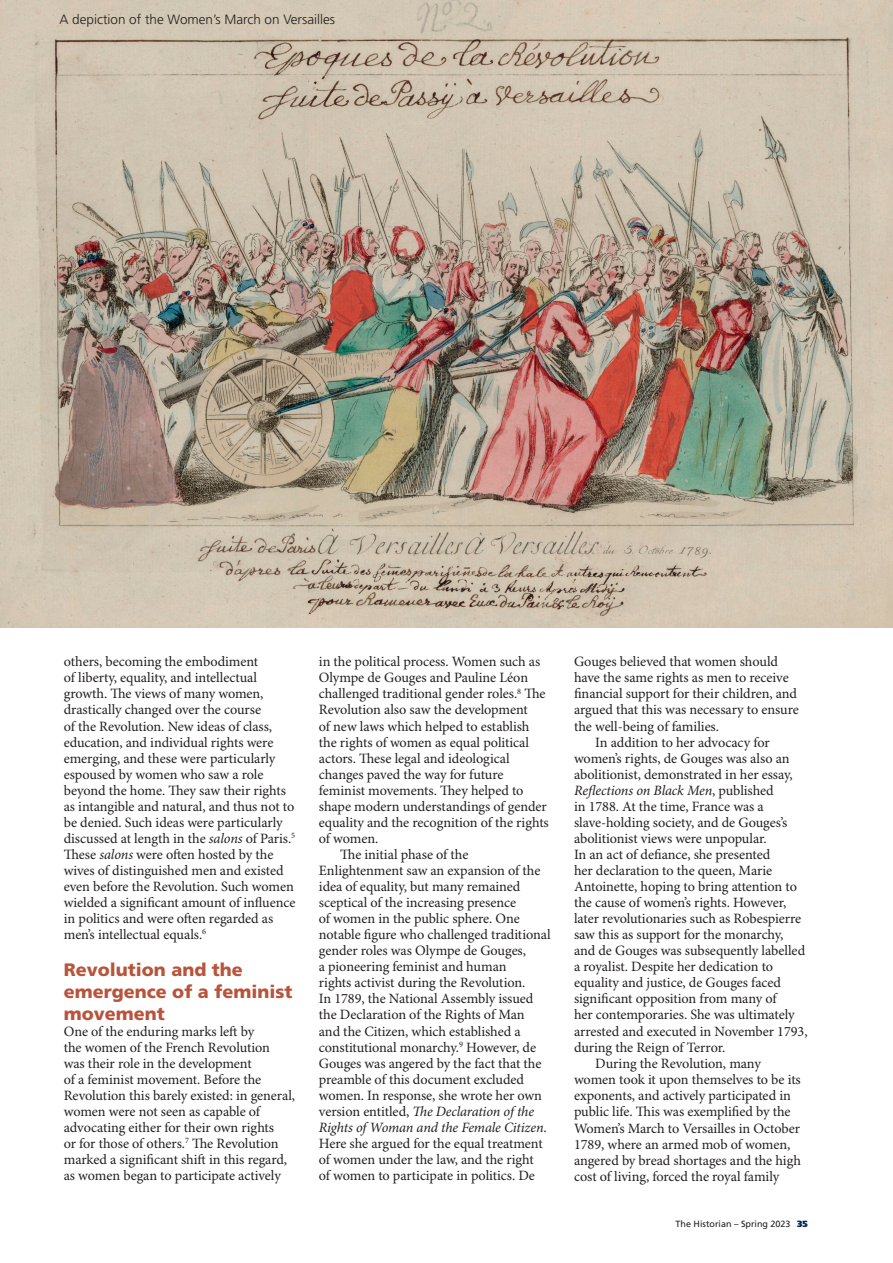
<style>
.page{position:relative;width:893px;height:1263px;background:#fff}
.page>*{position:absolute;margin:0;border:0;box-sizing:border-box;transform-origin:0 0}
.Haz_header_red{font:900 18px/21.6px "Frutiger LT Std";color:#b8543c}
.Haz_Body_text{font:14.25px/16px "Minion Pro";letter-spacing:-.005em;color:#231f20}
.Haz_body_text_1st_pa{font:14.25px/16px "Minion Pro";letter-spacing:-.005em;color:#231f20}
.Haz_Body_text_2{font:300 13.5px "Frutiger LT Std";color:#231f20}
.t1{font:9px "Frutiger LT Std";color:#231f20}
.s1{font-style:italic}
.s2{font-weight:900;color:#00295c}
</style>
<div class="page">
<img style="left:0;top:0;width:893px;height:628px">
<p class="Haz_Body_text_2" style="left:60px;top:12px;width:277px">A depiction of the Women’s March on Versailles</p>
<p class="Haz_Body_text" style="left:64px;top:654px;width:233px">others, becoming the embodiment<br>of liberty, equality, and intellectual growth. The views of many women, drastically changed over the course<br>of the Revolution. New ideas of class, education, and individual rights were emerging, and these were particularly espoused by women who saw a role beyond the home. They saw their rights as intangible and natural, and thus not to be denied. Such ideas were particularly discussed at length in the <span class="s1">salons</span> of Paris.<sup>5<br></sup>These <span class="s1">salons</span> were often hosted by the wives of distinguished men and existed even before the Revolution. Such women wielded a significant amount of influence in politics and were often regarded as men’s intellectual equals.<sup>6</sup></p>
<p class="Haz_header_red" style="left:64px;top:959px;width:230px">Revolution and the emergence of a feminist movement</p>
<p class="Haz_body_text_1st_pa" style="left:64px;top:1024px;width:233px">One of the enduring marks left by<br>the women of the French Revolution<br>was their role in the development<br>of a feminist movement. Before the Revolution this barely existed: in general, women were not seen as capable of advocating either for their own rights<br>or for those of others.<sup>7</sup> The Revolution marked a significant shift in this regard, as women began to participate actively</p>
<p class="Haz_body_text_1st_pa" style="left:319px;top:654px;width:231px">in the political process. Women such as Olympe de Gouges and Pauline Léon challenged traditional gender roles.<sup>8</sup> The Revolution also saw the development<br>of new laws which helped to establish the rights of women as equal political actors. These legal and ideological changes paved the way for future feminist movements. They helped to shape modern understandings of gender equality and the recognition of the rights of women.</p>
<p class="Haz_Body_text" style="left:319px;top:847px;width:233px;text-indent:21px">The initial phase of the Enlightenment saw an expansion of the idea of equality, but many remained sceptical of the increasing presence<br>of women in the public sphere. One notable figure who challenged traditional gender roles was Olympe de Gouges,<br>a pioneering feminist and human<br>rights activist during the Revolution.<br>In 1789, the National Assembly issued the Declaration of the Rights of Man<br>and the Citizen, which established a constitutional monarchy.<sup>9</sup> However, de Gouges was angered by the fact that the preamble of this document excluded women. In response, she wrote her own version entitled, <span class="s1">The Declaration of the Rights of Woman and the Female Citizen</span>.<br>Here she argued for the equal treatment of women under the law, and the right<br>of women to participate in politics. De</p>
<p class="Haz_Body_text" style="left:574px;top:654px;width:226px">Gouges believed that women should have the same rights as men to receive financial support for their children, and argued that this was necessary to ensure the well-being of families.</p>
<p class="Haz_Body_text" style="left:574px;top:734px;width:235px;text-indent:21px">In addition to her advocacy for women’s rights, de Gouges was also an abolitionist, demonstrated in her essay, <span class="s1">Reflections on Black Men</span>, published<br>in 1788. At the time, France was a slave-holding society, and de Gouges’s abolitionist views were unpopular.<br>In an act of defiance, she presented<br>her declaration to the queen, Marie Antoinette, hoping to bring attention to the cause of women’s rights. However, later revolutionaries such as Robespierre saw this as support for the monarchy, and de Gouges was subsequently labelled a royalist. Despite her dedication to equality and justice, de Gouges faced significant opposition from many of<br>her contemporaries. She was ultimately arrested and executed in November 1793, during the Reign of Terror.</p>
<p class="Haz_Body_text" style="left:574px;top:1056px;width:228px;text-indent:21px">During the Revolution, many women took it upon themselves to be its exponents, and actively participated in public life. This was exemplified by the Women’s March to Versailles in October 1789, where an armed mob of women, angered by bread shortages and the high cost of living, forced the royal family</p>
<p class="t1" style="left:676px;top:1218px;width:134px">The Historian – Spring 2023 <span class="s2">35</span></p>
</div>
